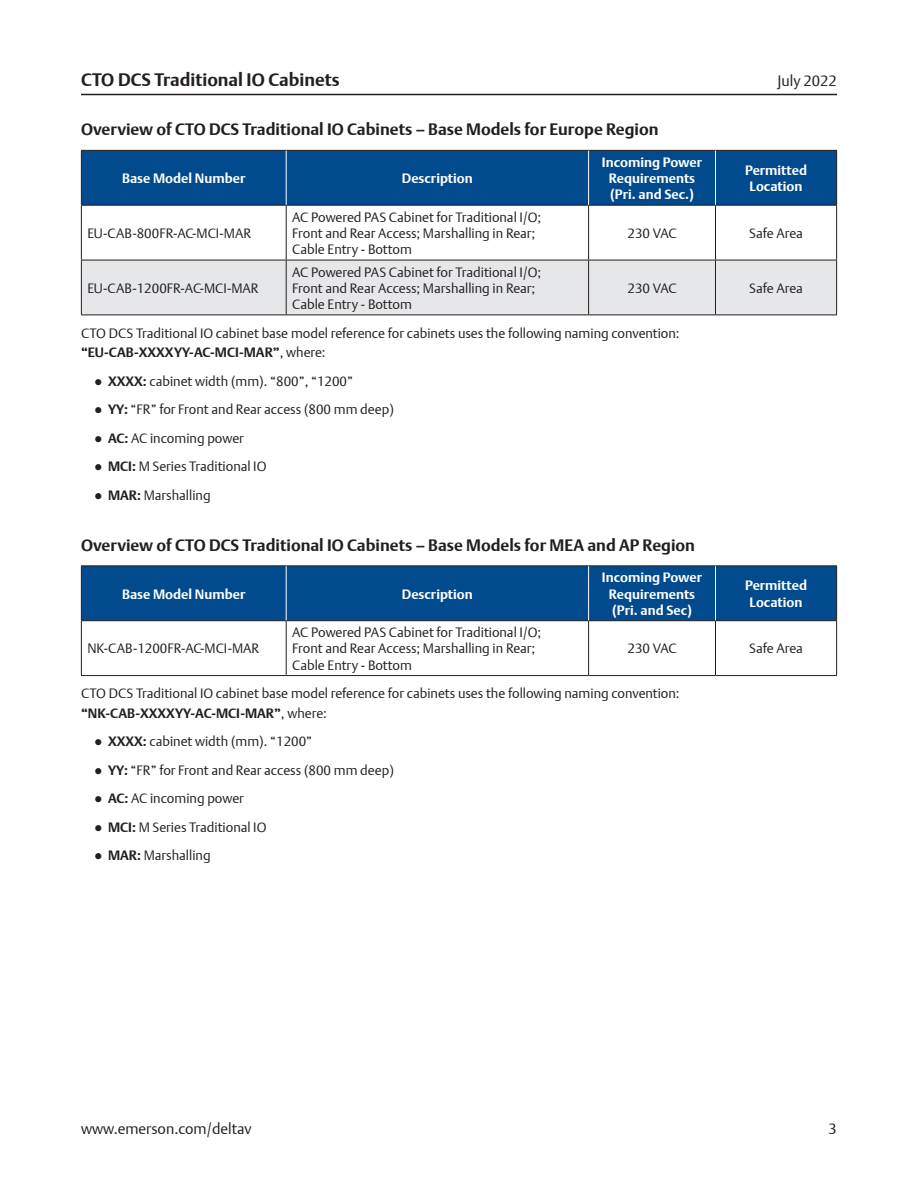
<style>
.page{position:relative;width:918px;height:1188px;background:#fff}
.page>*{position:absolute;margin:0;border:0;box-sizing:border-box;transform-origin:0 0}
.t1{font:700 18px "DTL Argo T";color:#231f20}
.Subhead_3{font:700 16.5px "DTL Argo T";color:#231f20}
.t2{font:15px "DTL Argo T Light";color:#231f20}
.Body_Text{font:13.5px/19.5px "DTL Argo T Light";color:#231f20}
.Table_Text{font:13.5px/16.2px "DTL Argo T Light";color:#231f20}
.Table_Header_White{font:700 13.5px/16.2px "DTL Argo T";color:#fff;text-align:center}
.s1{font-family:"DTL Argo T";font-weight:700}
</style>
<div class="page">
<hr style="left:81px;top:94px;width:756px;height:1px;background:#231f20">
<div style="left:82px;top:150px;width:754px;height:55px;background:#004a8d"></div>
<div style="left:82px;top:261px;width:754px;height:54px;background:#e6e7e9"></div>
<hr style="left:81px;top:206px;width:1px;height:54px;background:#231f20">
<hr style="left:286px;top:206px;width:1px;height:54px;background:#231f20">
<hr style="left:588px;top:206px;width:1px;height:54px;background:#231f20">
<hr style="left:715px;top:206px;width:1px;height:54px;background:#231f20">
<hr style="left:836px;top:206px;width:1px;height:54px;background:#231f20">
<hr style="left:81px;top:260px;width:205px;height:1px;background:#231f20">
<hr style="left:81px;top:260px;width:1px;height:55px;background:#231f20">
<hr style="left:286px;top:260px;width:303px;height:1px;background:#231f20">
<hr style="left:286px;top:260px;width:1px;height:55px;background:#231f20">
<hr style="left:589px;top:260px;width:126px;height:1px;background:#231f20">
<hr style="left:588px;top:260px;width:1px;height:55px;background:#231f20">
<hr style="left:716px;top:260px;width:121px;height:1px;background:#231f20">
<hr style="left:715px;top:260px;width:1px;height:55px;background:#231f20">
<hr style="left:836px;top:260px;width:1px;height:55px;background:#231f20">
<hr style="left:81px;top:315px;width:205px;height:1px;background:#231f20">
<hr style="left:286px;top:315px;width:303px;height:1px;background:#231f20">
<hr style="left:589px;top:315px;width:126px;height:1px;background:#231f20">
<hr style="left:716px;top:315px;width:121px;height:1px;background:#231f20">
<hr style="left:81px;top:150px;width:205px;height:1px;background:#231f20">
<hr style="left:81px;top:151px;width:1px;height:54px;background:#231f20">
<hr style="left:286px;top:150px;width:303px;height:1px;background:#231f20">
<hr style="left:589px;top:150px;width:126px;height:1px;background:#231f20">
<hr style="left:716px;top:150px;width:121px;height:1px;background:#231f20">
<hr style="left:836px;top:151px;width:1px;height:54px;background:#231f20">
<hr style="left:81px;top:205px;width:205px;height:1px;background:#231f20">
<hr style="left:286px;top:205px;width:303px;height:1px;background:#231f20">
<hr style="left:589px;top:205px;width:126px;height:1px;background:#231f20">
<hr style="left:716px;top:205px;width:121px;height:1px;background:#231f20">
<hr style="left:286px;top:151px;width:1px;height:54px;background:#fff">
<hr style="left:588px;top:151px;width:1px;height:54px;background:#fff">
<hr style="left:715px;top:151px;width:1px;height:54px;background:#fff">
<div style="left:82px;top:566px;width:754px;height:55px;background:#004a8d"></div>
<hr style="left:81px;top:621px;width:1px;height:54px;background:#231f20">
<hr style="left:286px;top:621px;width:1px;height:54px;background:#231f20">
<hr style="left:588px;top:621px;width:1px;height:54px;background:#231f20">
<hr style="left:715px;top:621px;width:1px;height:54px;background:#231f20">
<hr style="left:836px;top:621px;width:1px;height:54px;background:#231f20">
<hr style="left:81px;top:675px;width:205px;height:1px;background:#231f20">
<hr style="left:286px;top:675px;width:303px;height:1px;background:#231f20">
<hr style="left:589px;top:675px;width:126px;height:1px;background:#231f20">
<hr style="left:716px;top:675px;width:121px;height:1px;background:#231f20">
<hr style="left:81px;top:565px;width:205px;height:1px;background:#231f20">
<hr style="left:81px;top:566px;width:1px;height:54px;background:#231f20">
<hr style="left:286px;top:565px;width:303px;height:1px;background:#231f20">
<hr style="left:589px;top:565px;width:126px;height:1px;background:#231f20">
<hr style="left:716px;top:565px;width:121px;height:1px;background:#231f20">
<hr style="left:836px;top:566px;width:1px;height:54px;background:#231f20">
<hr style="left:81px;top:620px;width:205px;height:1px;background:#231f20">
<hr style="left:286px;top:620px;width:303px;height:1px;background:#231f20">
<hr style="left:589px;top:620px;width:126px;height:1px;background:#231f20">
<hr style="left:716px;top:620px;width:121px;height:1px;background:#231f20">
<hr style="left:286px;top:566px;width:1px;height:54px;background:#fff">
<hr style="left:588px;top:566px;width:1px;height:54px;background:#fff">
<hr style="left:715px;top:566px;width:1px;height:54px;background:#fff">
<h1 class="t1" style="left:81px;top:69px;width:260px">CTO DCS Traditional IO Cabinets</h1>
<p class="t2" style="left:777px;top:72px;width:61px">July 2022</p>
<p class="Subhead_3" style="left:81px;top:119px;width:579px">Overview of CTO DCS Traditional IO Cabinets – Base Models for Europe Region</p>
<p class="Table_Header_White" style="left:122px;top:170px;width:125px">Base Model Number</p>
<p class="Table_Header_White" style="left:402px;top:170px;width:72px">Description</p>
<p class="Table_Header_White" style="left:602px;top:154px;width:102px">Incoming Power<br>Requirements (Pri. and Sec.)</p>
<p class="Table_Header_White" style="left:745px;top:162px;width:63px">Permitted<br>Location</p>
<p class="Table_Text" style="left:87px;top:225px;width:165px">EU-CAB-800FR-AC-MCI-MAR</p>
<p class="Table_Text" style="left:292px;top:209px;width:251px">AC Powered PAS Cabinet for Traditional I/O;<br>Front and Rear Access; Marshalling in Rear;<br>Cable Entry - Bottom</p>
<p class="Table_Text" style="left:627px;top:225px;width:51px">230 VAC</p>
<p class="Table_Text" style="left:749px;top:225px;width:55px">Safe Area</p>
<p class="Table_Text" style="left:292px;top:264px;width:251px">AC Powered PAS Cabinet for Traditional I/O;<br>Front and Rear Access; Marshalling in Rear;<br>Cable Entry - Bottom</p>
<p class="Table_Text" style="left:627px;top:280px;width:51px">230 VAC</p>
<p class="Table_Text" style="left:749px;top:280px;width:55px">Safe Area</p>
<p class="Body_Text" style="left:81px;top:323px;width:600px">CTO DCS Traditional IO cabinet base model reference for cabinets uses the following naming convention: <span class="s1">“EU-CAB-XXXXYY-AC-MCI-MAR”</span>, where:</p>
<p class="Body_Text" style="left:108px;top:371px;width:247px"><span class="s1">XXXX:</span> cabinet width (mm). “800”, “1200”</p>
<p class="Body_Text" style="left:108px;top:400px;width:287px"><span class="s1">YY:</span> “FR” for Front and Rear access (800 mm deep)</p>
<p class="Body_Text" style="left:108px;top:428px;width:137px"><span class="s1">AC:</span> AC incoming power</p>
<p class="Body_Text" style="left:108px;top:456px;width:160px"><span class="s1">MCI:</span> M Series Traditional IO</p>
<p class="Body_Text" style="left:108px;top:485px;width:104px"><span class="s1">MAR:</span> Marshalling</p>
<p class="Subhead_3" style="left:81px;top:535px;width:615px">Overview of CTO DCS Traditional IO Cabinets – Base Models for MEA and AP Region</p>
<p class="Table_Header_White" style="left:122px;top:586px;width:125px">Base Model Number</p>
<p class="Table_Header_White" style="left:402px;top:586px;width:72px">Description</p>
<p class="Table_Text" style="left:87px;top:280px;width:173px">EU-CAB-1200FR-AC-MCI-MAR</p>
<p class="Table_Header_White" style="left:602px;top:569px;width:102px">Incoming Power<br>Requirements (Pri. and Sec)</p>
<p class="Table_Header_White" style="left:745px;top:577px;width:63px">Permitted<br>Location</p>
<p class="Table_Text" style="left:292px;top:624px;width:251px">AC Powered PAS Cabinet for Traditional I/O;<br>Front and Rear Access; Marshalling in Rear;<br>Cable Entry - Bottom</p>
<p class="Table_Text" style="left:627px;top:640px;width:51px">230 VAC</p>
<p class="Table_Text" style="left:749px;top:640px;width:55px">Safe Area</p>
<p class="Body_Text" style="left:81px;top:684px;width:600px">CTO DCS Traditional IO cabinet base model reference for cabinets uses the following naming convention: <span class="s1">“NK-CAB-XXXXYY-AC-MCI-MAR”</span>, where:</p>
<p class="Body_Text" style="left:108px;top:732px;width:206px"><span class="s1">XXXX:</span> cabinet width (mm). “1200”</p>
<p class="Body_Text" style="left:108px;top:760px;width:287px"><span class="s1">YY:</span> “FR” for Front and Rear access (800 mm deep)</p>
<p class="Body_Text" style="left:108px;top:789px;width:137px"><span class="s1">AC:</span> AC incoming power</p>
<p class="Body_Text" style="left:108px;top:817px;width:160px"><span class="s1">MCI:</span> M Series Traditional IO</p>
<p class="Body_Text" style="left:108px;top:846px;width:104px"><span class="s1">MAR:</span> Marshalling</p>
<p class="Table_Text" style="left:87px;top:640px;width:173px">NK-CAB-1200FR-AC-MCI-MAR</p>
<p class="t2" style="left:81px;top:1120px;width:172px">www.emerson.com/deltav</p>
<p class="t2" style="left:829px;top:1120px;width:10px">3</p>
</div>
